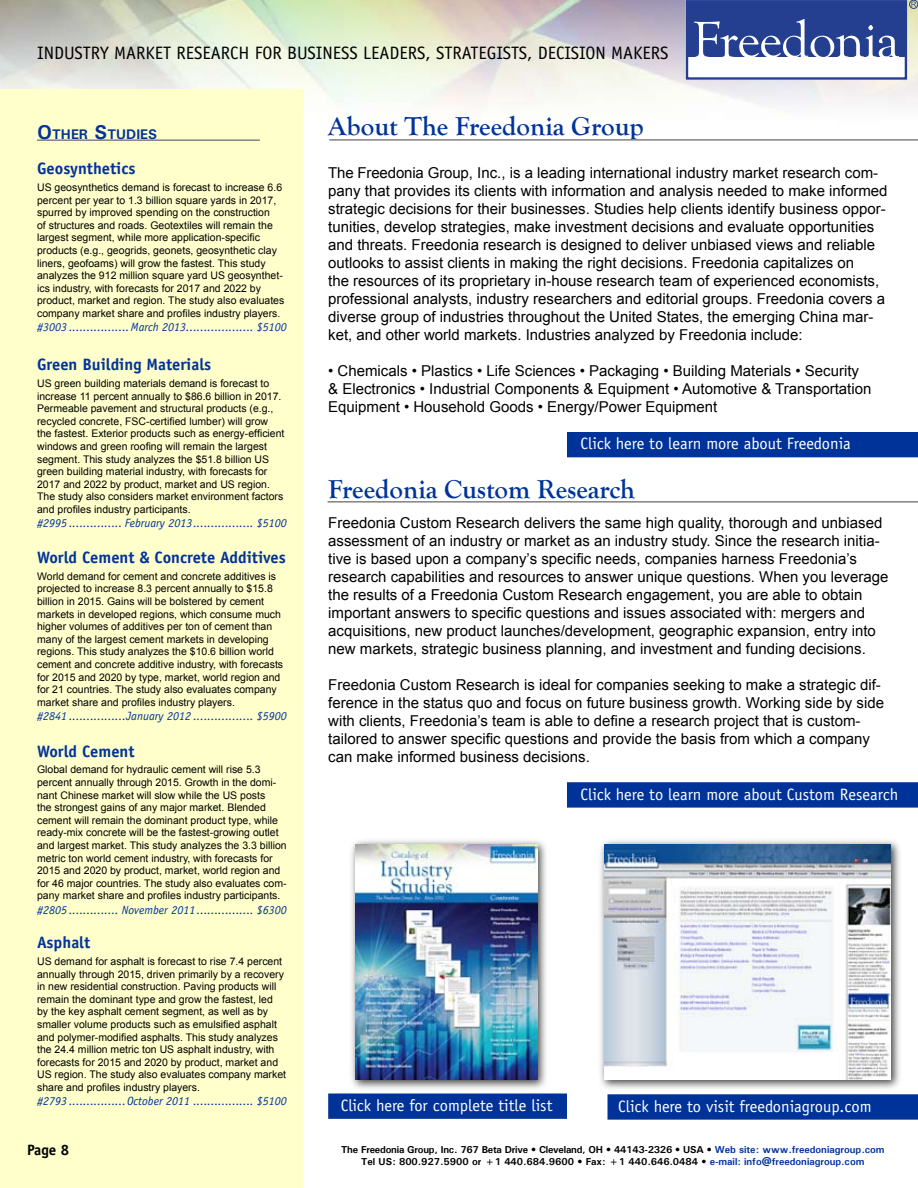
<style>
.page{position:relative;width:918px;height:1188px;background:#fff}
.page>*{position:absolute;margin:0;border:0;box-sizing:border-box;transform-origin:0 0}
.t1{font:700 27px "Goudy Old Style T";color:#039}
.t2{font:18px "Officina Sans";color:#000}
.t3{font:16.5px "Officina Sans";color:#fff}
.t4{font:700 16.5px "Officina Sans";color:#039}
.t5{font:15px/18px "Arial";color:#000}
.t6{font:700 15px "Officina Sans";color:#000}
.t7{font:700 13.95px "Univers";color:#039}
.t8{font:italic 12px "Officina Sans";color:#039}
.t9{font:10.5px/12.6px "Arial";color:#000}
.t10{font:700 10.05px/12px "Univers";color:#000;text-align:center}
.s1{font-size:19.95px}
.s2{font-style:italic}
.s3{color:#039}
</style>
<div class="page">
<div style="left:0;top:89px;width:304px;height:1099px;background:#ffc"></div>
<hr style="left:329px;top:139px;width:589px;height:2px;background:#808284">
<hr style="left:328px;top:501px;width:590px;height:2px;background:#808284">
<div style="left:567px;top:432px;width:351px;height:25px;background:#039"></div>
<div style="left:568px;top:783px;width:349px;height:24px;background:#039"></div>
<div style="left:567px;top:782px;width:351px;height:26px;border:2px solid #039"></div>
<div style="left:329px;top:1094px;width:237px;height:24px;background:#039"></div>
<div style="left:328px;top:1094px;width:239px;height:25px;border:2px solid #039"></div>
<hr style="left:37px;top:139px;width:223px;height:2px;background:#808284">
<div style="left:686px;top:0;width:221px;height:80px;border:2px solid #243e90"></div>
<div style="left:687px;top:1px;width:218px;height:56px;background:#243e90"></div>
<svg style="left:694px;top:19px;width:205px;height:38px"></svg>
<div style="left:909px;top:0;width:9px;height:9px;border:1px solid #243e90;border-radius:50%"></div>
<svg style="left:911px;top:2px;width:5px;height:5px"></svg>
<div style="left:608px;top:1095px;width:309px;height:24px;background:#039"></div>
<div style="left:608px;top:1094px;width:310px;height:26px;border:2px solid #039"></div>
<div style="left:597px;top:837px;width:306px;height:255px;background:#000;opacity:.75"></div>
<img style="left:605px;top:845px;width:286px;height:235px">
<div style="left:348px;top:837px;width:202px;height:255px;background:#000;opacity:.75"></div>
<img style="left:355px;top:845px;width:183px;height:235px">
<h2 class="t2" style="left:37px;top:42px;width:633px">INDUSTRY MARKET RESEARCH FOR BUSINESS LEADERS, STRATEGISTS, DECISION MAKERS</h2>
<h3 class="t7" style="left:37px;top:126px;width:120px"><span class="s1">O</span>ther <span class="s1">S</span>tudies</h3>
<h3 class="t4" style="left:37px;top:158px;width:100px">Geosynthetics</h3>
<p class="t9" style="left:37px;top:181px;width:249px">US geosynthetics demand is forecast to increase 6.6 percent per year to 1.3 billion square yards in 2017, spurred by improved spending on the construction<br>of structures and roads. Geotextiles will remain the largest segment, while more application-specific products (e.g., geogrids, geonets, geosynthetic clay liners, geofoams) will grow the fastest. This study analyzes the 912 million square yard US geosynthet&shy;ics industry, with forecasts for 2017 and 2022 by product, market and region. The study also evaluates company market share and profiles industry players.</p>
<p class="t8" style="left:37px;top:320px;width:251px">#3003 .................March 2013................... $5100</p>
<h3 class="t4" style="left:37px;top:354px;width:176px">Green Building Materials</h3>
<p class="t9" style="left:37px;top:377px;width:249px">US green building materials demand is forecast to increase 11 percent annually to $86.6 billion in 2017.<br>Permeable pavement and structural products (e.g., recycled concrete, FSC-certified lumber) will grow the fastest. Exterior products such as energy-efficient windows and green roofing will remain the largest segment. This study analyzes the $51.8 billion US green building material industry, with forecasts for 2017 and 2022 by product, market and US region.<br>The study also considers market environment factors and profiles industry participants.</p>
<p class="t8" style="left:37px;top:516px;width:251px">#2995 ............... February 2013................. $5100</p>
<h3 class="t4" style="left:37px;top:547px;width:250px">World Cement &amp; Concrete Additives</h3>
<p class="t9" style="left:37px;top:570px;width:248px">World demand for cement and concrete additives is projected to increase 8.3 percent annually to $15.8 billion in 2015. Gains will be bolstered by cement markets in developed regions, which consume much higher volumes of additives per ton of cement than many of the largest cement markets in developing regions. This study analyzes the $10.6 billion world cement and concrete additive industry, with forecasts for 2015 and 2020 by type, market, world region and for 21 countries. The study also evaluates company market share and profiles industry players.</p>
<p class="t8" style="left:37px;top:709px;width:251px">#2841 ................January 2012 ................. $5900</p>
<h3 class="t4" style="left:37px;top:741px;width:99px">World Cement</h3>
<p class="t9" style="left:37px;top:764px;width:251px">Global demand for hydraulic cement will rise 5.3 percent annually through 2015. Growth in the domi&shy;nant Chinese market will slow while the US posts<br>the strongest gains of any major market. Blended cement will remain the dominant product type, while ready-mix concrete will be the fastest-growing outlet and largest market. This study analyzes the 3.3 billion metric ton world cement industry, with forecasts for 2015 and 2020 by product, market, world region and for 46 major countries. The study also evaluates com&shy;pany market share and profiles industry participants.</p>
<p class="t8" style="left:37px;top:903px;width:251px">#2805 .............. November 2011 ................ $6300</p>
<h3 class="t4" style="left:37px;top:932px;width:55px">Asphalt</h3>
<p class="t9" style="left:37px;top:955px;width:250px">US demand for asphalt is forecast to rise 7.4 percent annually through 2015, driven primarily by a recovery in new residential construction. Paving products will remain the dominant type and grow the fastest, led by the key asphalt cement segment, as well as by smaller volume products such as emulsified asphalt and polymer-modified asphalts. This study analyzes the 24.4 million metric ton US asphalt industry, with forecasts for 2015 and 2020 by product, market and US region. The study also evaluates company market share and profiles industry players.</p>
<p class="t8" style="left:37px;top:1094px;width:251px">#2793 ................October 2011 ................. $5100</p>
<h3 class="t6" style="left:27px;top:1140px;width:44px">Page 8</h3>
<h1 class="t1" style="left:328px;top:111px;width:317px">About The Freedonia Group</h1>
<p class="t5" style="left:328px;top:164px;width:561px">The Freedonia Group, Inc., is a leading international industry market research com&shy;pany that provides its clients with information and analysis needed to make informed strategic decisions for their businesses. Studies help clients identify business oppor&shy;tunities, develop strategies, make investment decisions and evaluate opportunities and threats. Freedonia research is designed to deliver unbiased views and reliable outlooks to assist clients in making the right decisions. Freedonia capitalizes on<br>the resources of its proprietary in-house research team of experienced economists, professional analysts, industry researchers and editorial groups. Freedonia covers a diverse group of industries throughout the United States, the emerging China mar&shy;ket, and other world markets. Industries analyzed by Freedonia include:</p>
<h3 class="t5" style="left:328px;top:362px;width:545px"><span class="s2">•</span> Chemicals • Plastics • Life Sciences • Packaging • Building Materials • Security &amp; Electronics • Industrial Components &amp; Equipment • Automotive &amp; Transportation<br>Equipment • Household Goods • Energy/Power Equipment</h3>
<h3 class="t3" style="left:580px;top:434px;width:272px">Click here to learn more about Freedonia</h3>
<h1 class="t1" style="left:328px;top:474px;width:308px">Freedonia Custom Research</h1>
<p class="t5" style="left:328px;top:514px;width:562px">Freedonia Custom Research delivers the same high quality, thorough and unbiased assessment of an industry or market as an industry study. Since the research initia&shy;tive is based upon a company’s specific needs, companies harness Freedonia’s research capabilities and resources to answer unique questions. When you leverage the results of a Freedonia Custom Research engagement, you are able to obtain important answers to specific questions and issues associated with: mergers and acquisitions, new product launches/development, geographic expansion, entry into new markets, strategic business planning, and investment and funding decisions.</p>
<p class="t5" style="left:328px;top:676px;width:557px">Freedonia Custom Research is ideal for companies seeking to make a strategic dif&shy;ference in the status quo and focus on future business growth. Working side by side with clients, Freedonia’s team is able to define a research project that is custom&shy;tailored to answer specific questions and provide the basis from which a company can make informed business decisions.</p>
<h3 class="t3" style="left:580px;top:784px;width:319px">Click here to learn more about Custom Research</h3>
<h3 class="t3" style="left:341px;top:1096px;width:213px">Click here for complete title list</h3>
<h3 class="t3" style="left:618px;top:1096px;width:255px">Click here to visit freedoniagroup.com</h3>
<p class="t10" style="left:341px;top:1143px;width:545px">The Freedonia Group, Inc. 767 Beta Drive • Cleveland, OH • 44143-2326 • USA • <span class="s3">Web site: www.freedoniagroup.com<br></span>Tel US: 800.927.5900 or +1 440.684.9600 • Fax: +1 440.646.0484 • <span class="s3">e-mail: info@freedoniagroup.com</span></p>
</div>
